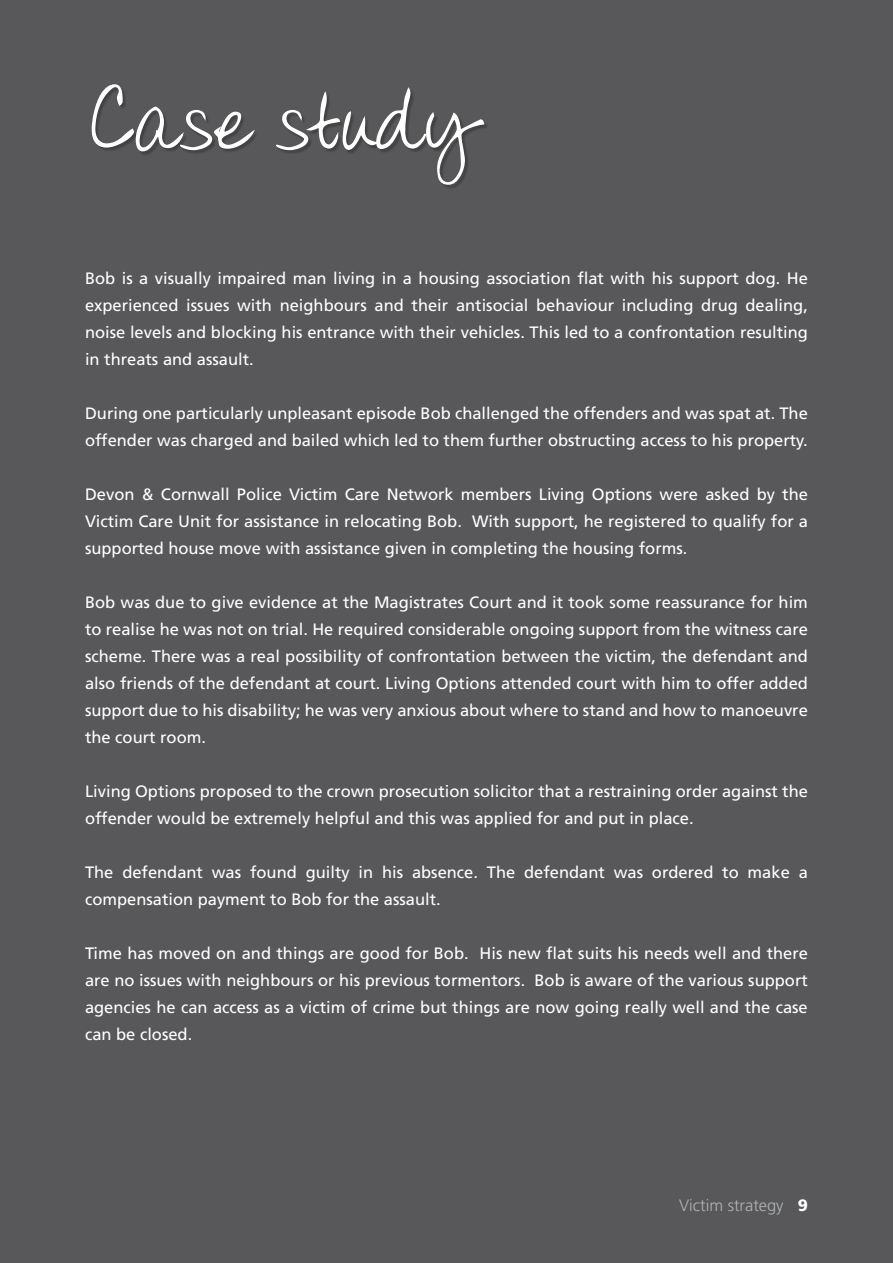
<style>
.page{position:relative;width:893px;height:1263px;background:#58585a}
.page>*{position:absolute;margin:0;border:0;box-sizing:border-box;transform-origin:0 0}
.t1{font:84px "Donnys Hand";color:#fff}
.t2{font:16.5px/27px "Frutiger";color:#fff;text-align:justify}
.t3{font:300 16.5px "Frutiger";color:#b1b3b4}
.s1{font-weight:900;color:#fff}
</style>
<div class="page">
<svg style="left:91px;top:84px;width:165px;height:68px"></svg>
<svg style="left:276px;top:87px;width:209px;height:98px"></svg>
<h1 class="t1" style="left:85px;top:66px;width:393px">Case study</h1>
<p class="t2" style="left:85px;top:264px;width:724px">Bob is a visually impaired man living in a housing association flat with his support dog. He experienced issues with neighbours and their antisocial behaviour including drug dealing, noise levels and blocking his entrance with their vehicles. This led to a confrontation resulting in threats and assault.</p>
<p class="t2" style="left:85px;top:399px;width:724px">During one particularly unpleasant episode Bob challenged the offenders and was spat at. The offender was charged and bailed which led to them further obstructing access to his property.</p>
<p class="t2" style="left:85px;top:480px;width:724px">Devon &amp; Cornwall Police Victim Care Network members Living Options were asked by the Victim Care Unit for assistance in relocating Bob. With support, he registered to qualify for a supported house move with assistance given in completing the housing forms.</p>
<p class="t2" style="left:85px;top:588px;width:724px">Bob was due to give evidence at the Magistrates Court and it took some reassurance for him to realise he was not on trial. He required considerable ongoing support from the witness care scheme. There was a real possibility of confrontation between the victim, the defendant and also friends of the defendant at court. Living Options attended court with him to offer added support due to his disability; he was very anxious about where to stand and how to manoeuvre the court room.</p>
<p class="t2" style="left:85px;top:777px;width:724px">Living Options proposed to the crown prosecution solicitor that a restraining order against the offender would be extremely helpful and this was applied for and put in place.</p>
<p class="t2" style="left:85px;top:858px;width:724px">The defendant was found guilty in his absence. The defendant was ordered to make a compensation payment to Bob for the assault.</p>
<p class="t2" style="left:85px;top:939px;width:724px">Time has moved on and things are good for Bob. His new flat suits his needs well and there are no issues with neighbours or his previous tormentors. Bob is aware of the various support agencies he can access as a victim of crime but things are now going really well and the case can be closed.</p>
<p class="t3" style="left:680px;top:1188px;width:130px">Victim strategy <span class="s1">9</span></p>
<p class="t3" style="left:679px;top:1195px;width:130px">Victim strategy <span class="s1">9</span></p>
</div>
